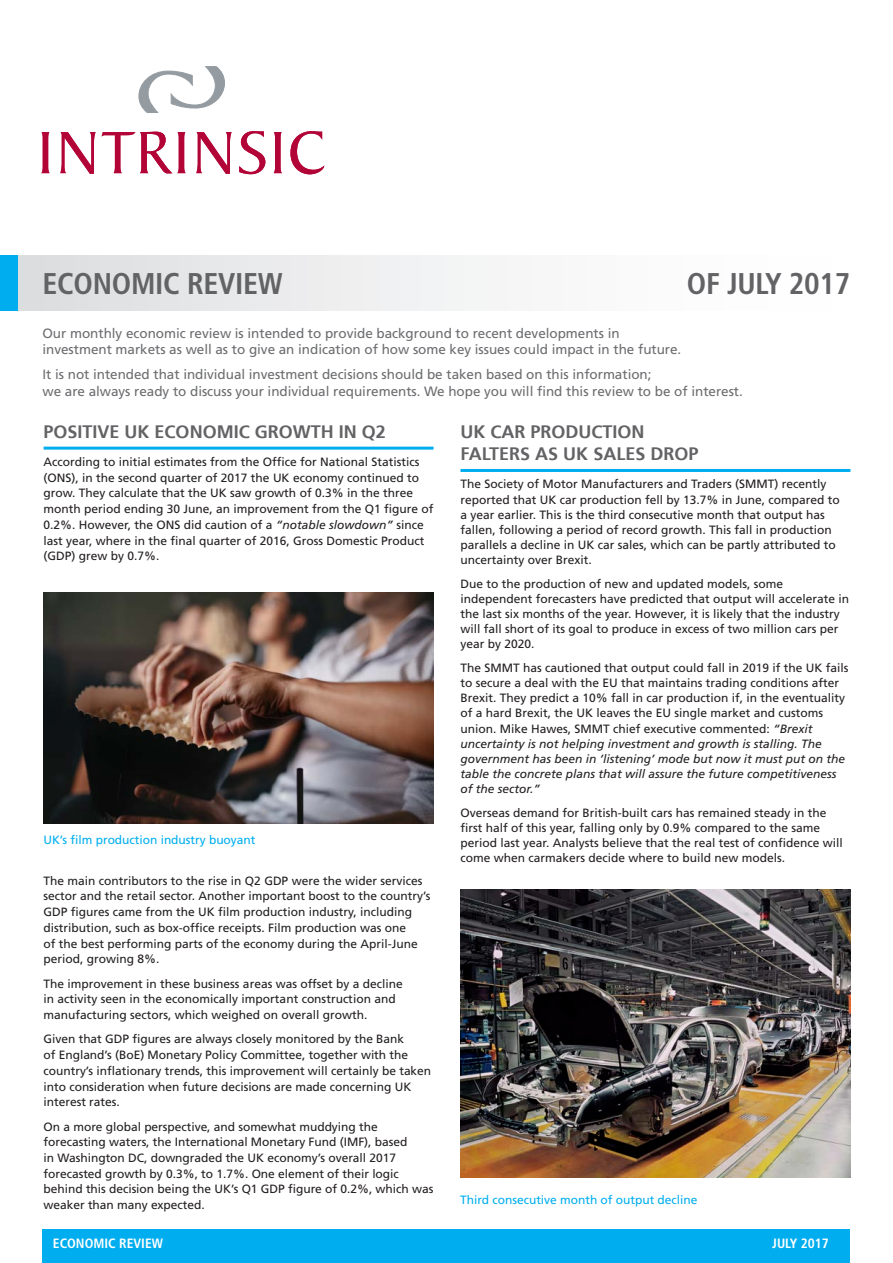
<style>
.page{position:relative;width:893px;height:1263px;background:#fff}
.page>*{position:absolute;margin:0;border:0;box-sizing:border-box;transform-origin:0 0}
.Headline{font:700 condensed 30px "Frutiger LT Std";letter-spacing:-.01em;color:#636366}
.heading_2{font:700 18px/22.4px "Frutiger LT Std";color:#636366}
.Intro{font:13.5px/16.5px "Frutiger LT Std";letter-spacing:-.005em;color:#6c6d70}
.t1{font:700 condensed 13.5px "Frutiger LT Std";color:#fff}
.body_text{font:12px/15.8px "Frutiger LT Std";color:#231f20}
.Image_text{font:12px "Frutiger LT Std";letter-spacing:-.005em;color:#00aeef}
.s1{font-style:italic}
</style>
<div class="page">
<div style="left:43px;top:1229px;width:807px;height:34px;background:#00aeef"></div>
<div style="left:0;top:255px;width:18px;height:55px;background:#00aeef"></div>
<div style="left:18px;top:255px;width:875px;height:55px;background:linear-gradient(to right,#dfe0e2,#fff)"></div>
<hr style="left:44px;top:447px;width:390px;height:3px;background:#00aeef">
<hr style="left:460px;top:469px;width:390px;height:3px;background:#00aeef">
<img style="left:43px;top:593px;width:391px;height:230px">
<img style="left:460px;top:889px;width:390px;height:288px">
<svg style="left:41px;top:132px;width:9px;height:41px"></svg>
<svg style="left:60px;top:132px;width:36px;height:42px"></svg>
<svg style="left:102px;top:132px;width:84px;height:41px"></svg>
<svg style="left:196px;top:132px;width:36px;height:42px"></svg>
<svg style="left:239px;top:131px;width:26px;height:43px"></svg>
<svg style="left:274px;top:132px;width:8px;height:41px"></svg>
<svg style="left:290px;top:131px;width:34px;height:43px"></svg>
<svg style="left:138px;top:66px;width:87px;height:47px"></svg>
<p class="Headline" style="left:43px;top:266px;width:242px">ECONOMIC REVIEW</p>
<p class="Headline" style="left:687px;top:266px;width:165px">OF JULY 2017</p>
<p class="Intro" style="left:43px;top:325px;width:640px">Our monthly economic review is intended to provide background to recent developments in investment markets as well as to give an indication of how some key issues could impact in the future.</p>
<p class="Intro" style="left:43px;top:366px;width:702px">It is not intended that individual investment decisions should be taken based on this information;<br>we are always ready to discuss your individual requirements. We hope you will find this review to be of interest.</p>
<p class="heading_2" style="left:44px;top:421px;width:344px">POSITIVE UK ECONOMIC GROWTH IN Q2</p>
<p class="body_text" style="left:44px;top:454px;width:391px">According to initial estimates from the Office for National Statistics (ONS), in the second quarter of 2017 the UK economy continued to grow. They calculate that the UK saw growth of 0.3% in the three month period ending 30 June, an improvement from the Q1 figure of 0.2%. However, the ONS did caution of a <span class="s1">“notable slowdown”</span> since last year, where in the final quarter of 2016, Gross Domestic Product (GDP) grew by 0.7%.</p>
<p class="Image_text" style="left:43px;top:833px;width:214px">UK’s film production industry buoyant</p>
<p class="body_text" style="left:44px;top:873px;width:388px">The main contributors to the rise in Q2 GDP were the wider services sector and the retail sector. Another important boost to the country’s GDP figures came from the UK film production industry, including distribution, such as box-office receipts. Film production was one<br>of the best performing parts of the economy during the April-June period, growing 8%.</p>
<p class="body_text" style="left:44px;top:976px;width:361px">The improvement in these business areas was offset by a decline in activity seen in the economically important construction and manufacturing sectors, which weighed on overall growth.</p>
<p class="body_text" style="left:44px;top:1031px;width:389px">Given that GDP figures are always closely monitored by the Bank<br>of England’s (BoE) Monetary Policy Committee, together with the country’s inflationary trends, this improvement will certainly be taken into consideration when future decisions are made concerning UK interest rates.</p>
<p class="body_text" style="left:44px;top:1118px;width:391px">On a more global perspective, and somewhat muddying the forecasting waters, the International Monetary Fund (IMF), based<br>in Washington DC, downgraded the UK economy’s overall 2017 forecasted growth by 0.3%, to 1.7%. One element of their logic behind this decision being the UK’s Q1 GDP figure of 0.2%, which was weaker than many expected.</p>
<p class="heading_2" style="left:460px;top:421px;width:239px">UK CAR PRODUCTION<br>FALTERS AS UK SALES DROP</p>
<p class="body_text" style="left:460px;top:477px;width:381px;line-height:15.1px">The Society of Motor Manufacturers and Traders (SMMT) recently reported that UK car production fell by 13.7% in June, compared to a year earlier. This is the third consecutive month that output has fallen, following a period of record growth. This fall in production parallels a decline in UK car sales, which can be partly attributed to uncertainty over Brexit.</p>
<p class="body_text" style="left:460px;top:576px;width:390px;line-height:15.1px">Due to the production of new and updated models, some independent forecasters have predicted that output will accelerate in the last six months of the year. However, it is likely that the industry will fall short of its goal to produce in excess of two million cars per year by 2020.</p>
<p class="body_text" style="left:460px;top:660px;width:390px;line-height:15.1px">The SMMT has cautioned that output could fall in 2019 if the UK fails to secure a deal with the EU that maintains trading conditions after Brexit. They predict a 10% fall in car production if, in the eventuality of a hard Brexit, the UK leaves the EU single market and customs union. Mike Hawes, SMMT chief executive commented: <span class="s1">“Brexit uncertainty is not helping investment and growth is stalling. The government has been in ‘listening’ mode but now it must put on the table the concrete plans that will assure the future competitiveness of the sector.”</span></p>
<p class="body_text" style="left:460px;top:805px;width:384px;line-height:15.1px">Overseas demand for British-built cars has remained steady in the first half of this year, falling only by 0.9% compared to the same period last year. Analysts believe that the real test of confidence will come when carmakers decide where to build new models.</p>
<p class="Image_text" style="left:460px;top:1193px;width:239px">Third consecutive month of output decline</p>
<p class="t1" style="left:53px;top:1235px;width:112px">ECONOMIC REVIEW</p>
<p class="t1" style="left:772px;top:1235px;width:58px">JULY 2017</p>
</div>
